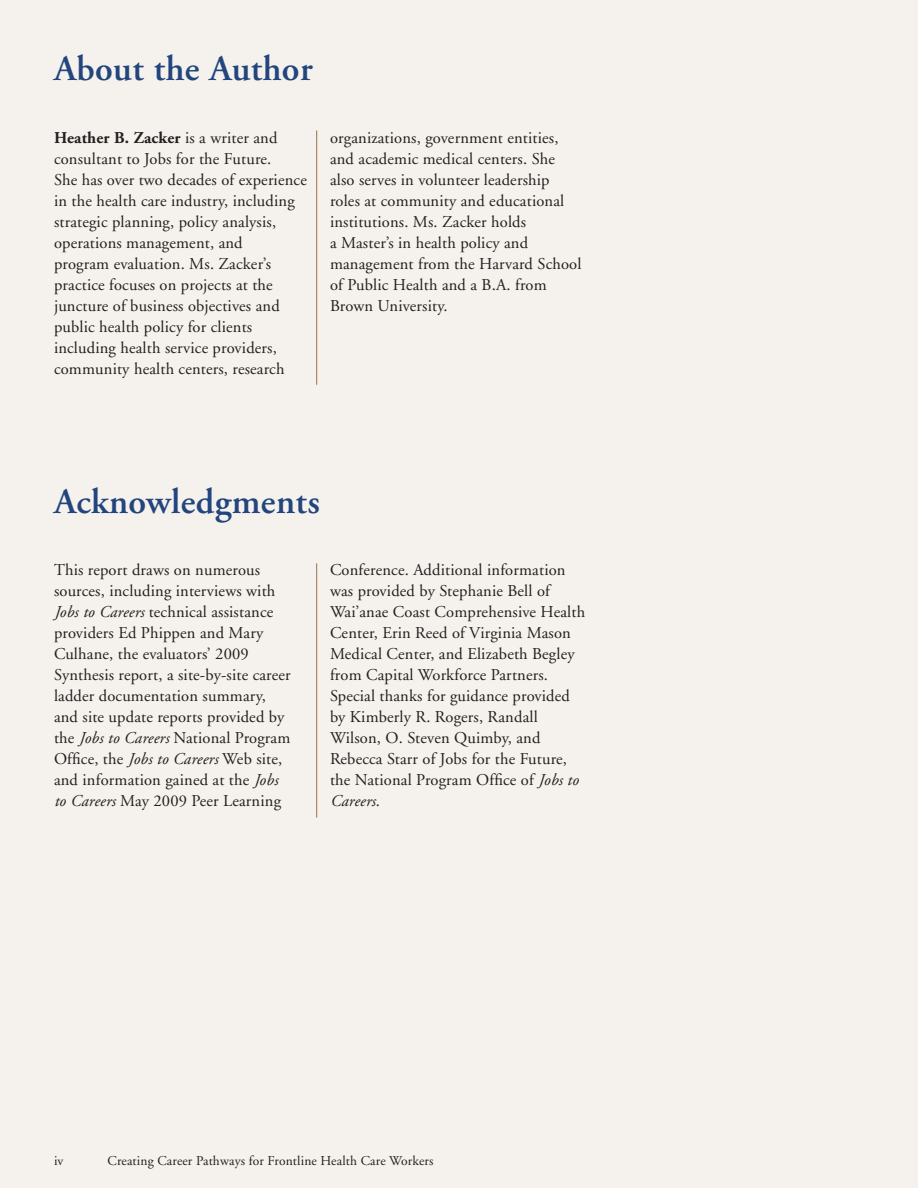
<style>
.page{position:relative;width:918px;height:1188px;background:#f5f1ec}
.page>*{position:absolute;margin:0;border:0;box-sizing:border-box;transform-origin:0 0}
.Header_1{font:600 36px "Adobe Garamond";letter-spacing:.01em;color:#22457e}
.Copy{font:16.5px/21px "Adobe Garamond";letter-spacing:.01em;color:#231f20}
.Copy-2{font:13.5px "Adobe Garamond";letter-spacing:.01em;color:#231f20}
.Endnotes{font:13.5px "Adobe Garamond";color:#231f20}
.s1{font-weight:700}
.s2{font-style:italic}
</style>
<div class="page">
<hr style="left:917px;top:0;width:1px;height:1188px;background:#9d7144">
<hr style="left:316px;top:563px;width:1px;height:255px;background:#9d7144">
<hr style="left:316px;top:130px;width:1px;height:255px;background:#9d7144">
<p class="Header_1" style="left:54px;top:49px;width:260px">About the Author</p>
<p class="Copy" style="left:54px;top:127px;width:254px"><span class="s1">Heather B. Zacker</span> is a writer and consultant to Jobs for the Future.<br>She has over two decades of experience in the health care industry, including strategic planning, policy analysis, operations management, and<br>program evaluation. Ms. Zacker’s practice focuses on projects at the juncture of business objectives and public health policy for clients including health service providers, community health centers, research</p>
<p class="Copy" style="left:330px;top:127px;width:253px">organizations, government entities, and academic medical centers. She also serves in volunteer leadership roles at community and educational institutions. Ms. Zacker holds<br>a Master’s in health policy and management from the Harvard School of Public Health and a B.A. from<br>Brown University.</p>
<p class="Header_1" style="left:54px;top:482px;width:267px">Acknowledgments</p>
<p class="Copy" style="left:54px;top:560px;width:238px">This report draws on numerous sources, including interviews with <span class="s2">Jobs to Careers</span> technical assistance providers Ed Phippen and Mary Culhane, the evaluators’ 2009<br>Synthesis report, a site-by-site career ladder documentation summary, and site update reports provided by the <span class="s2">Jobs to Careers</span> National Program Office, the <span class="s2">Jobs to Careers</span> Web site, and information gained at the <span class="s2">Jobs to Careers</span> May 2009 Peer Learning</p>
<p class="Copy" style="left:330px;top:560px;width:257px">Conference. Additional information was provided by Stephanie Bell of Wai’anae Coast Comprehensive Health Center, Erin Reed of Virginia Mason Medical Center, and Elizabeth Begley from Capital Workforce Partners.<br>Special thanks for guidance provided by Kimberly R. Rogers, Randall Wilson, O. Steven Quimby, and Rebecca Starr of Jobs for the Future, the National Program Office of <span class="s2">Jobs to Careers</span>.</p>
<p class="Endnotes" style="left:54px;top:1154px;width:11px">iv</p>
<p class="Copy-2" style="left:108px;top:1154px;width:327px">Creating Career Pathways for Frontline Health Care Workers</p>
</div>
